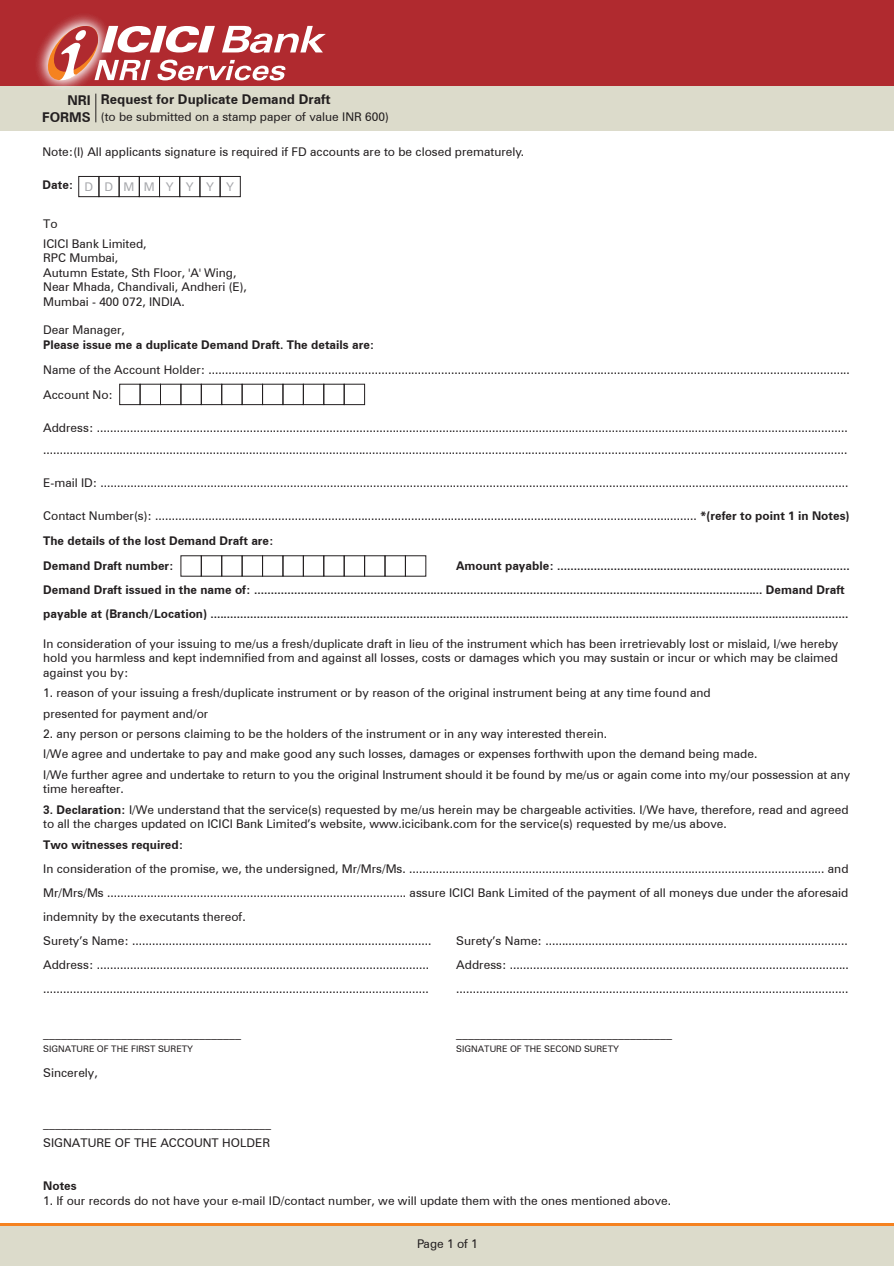
<style>
.page{position:relative;width:894px;height:1266px;background:#fff}
.page>*{position:absolute;margin:0;border:0;box-sizing:border-box;transform-origin:0 0}
.t1{font:700 13.5px/16.5px "Zurich BT";color:#231f20;text-align:right}
.t2{font:12px/14.4px "Zurich BT";color:#231f20}
.t3{font:700 12px/24px "Zurich BT";color:#231f20}
.t4{font:12px "Zurich BT";color:#a8a9ad}
.t5{font:9px "Zurich BT";color:#231f20}
.s1{font-weight:700;color:#231f20}
.s2{font-weight:700}
</style>
<div class="page">
<div style="left:0;top:0;width:894px;height:86px;background:#b02a2f"></div>
<div style="left:0;top:86px;width:894px;height:45px;background:#dcdbcb"></div>
<div style="left:0;top:1225px;width:894px;height:40px;background:#dcdbcb"></div>
<hr style="left:0;top:1222px;width:894px;height:3px;background:#f58220">
<div style="left:79px;top:176px;width:20px;height:21px;border:1px solid #231f20"></div>
<div style="left:99px;top:176px;width:20px;height:21px;border:1px solid #231f20"></div>
<div style="left:119px;top:176px;width:21px;height:21px;border:1px solid #231f20"></div>
<div style="left:139px;top:176px;width:21px;height:21px;border:1px solid #231f20"></div>
<div style="left:159px;top:176px;width:21px;height:21px;border:1px solid #231f20"></div>
<div style="left:179px;top:176px;width:21px;height:21px;border:1px solid #231f20"></div>
<div style="left:200px;top:176px;width:20px;height:21px;border:1px solid #231f20"></div>
<div style="left:220px;top:176px;width:21px;height:21px;border:1px solid #231f20"></div>
<img style="left:37px;top:15px;width:64px;height:83px">
<svg style="left:44px;top:22px;width:282px;height:62px"></svg>
<div style="left:119px;top:384px;width:21px;height:21px;border:1px solid #231f20"></div>
<div style="left:140px;top:384px;width:21px;height:21px;border:1px solid #231f20"></div>
<div style="left:160px;top:384px;width:21px;height:21px;border:1px solid #231f20"></div>
<div style="left:262px;top:384px;width:21px;height:21px;border:1px solid #231f20"></div>
<div style="left:242px;top:384px;width:21px;height:21px;border:1px solid #231f20"></div>
<div style="left:201px;top:384px;width:21px;height:21px;border:1px solid #231f20"></div>
<div style="left:283px;top:384px;width:21px;height:21px;border:1px solid #231f20"></div>
<div style="left:303px;top:384px;width:21px;height:21px;border:1px solid #231f20"></div>
<div style="left:344px;top:384px;width:21px;height:21px;border:1px solid #231f20"></div>
<div style="left:201px;top:555px;width:21px;height:21px;border:1px solid #231f20"></div>
<div style="left:242px;top:555px;width:21px;height:21px;border:1px solid #231f20"></div>
<div style="left:303px;top:555px;width:21px;height:21px;border:1px solid #231f20"></div>
<div style="left:262px;top:555px;width:21px;height:21px;border:1px solid #231f20"></div>
<div style="left:283px;top:555px;width:21px;height:21px;border:1px solid #231f20"></div>
<div style="left:344px;top:555px;width:21px;height:21px;border:1px solid #231f20"></div>
<div style="left:364px;top:555px;width:21px;height:21px;border:1px solid #231f20"></div>
<div style="left:385px;top:555px;width:21px;height:21px;border:1px solid #231f20"></div>
<svg style="left:95px;top:94px;width:1px;height:28px"></svg>
<p class="t1" style="left:101px;top:91px;width:231px">Request for Duplicate Demand Draft</p>
<p class="t2" style="left:101px;top:109px;width:290px">(to be submitted on a stamp paper of value INR 600)</p>
<p class="t2" style="left:42px;top:144px;width:483px">Note:(I) All applicants signature is required if FD accounts are to be closed prematurely.</p>
<p class="t1" style="left:42px;top:92px;width:50px">NRI<br>FORMS</p>
<p class="t4" style="left:43px;top:179px;width:193px"><span class="s1">Date:</span> D D M M Y Y Y Y</p>
<p class="t2" style="left:43px;top:213px;width:105px;line-height:20.4px">To<br>ICICI Bank Limited,</p>
<p class="t2" style="left:43px;top:251px;width:205px">RPC Mumbai,<br>Autumn Estate, Sth Floor, 'A' Wing,<br>Near Mhada, Chandivali, Andheri (E),<br>Mumbai - 400 072, INDIA.</p>
<p class="t2" style="left:43px;top:323px;width:83px">Dear Manager,</p>
<p class="t3" style="left:43px;top:332px;width:333px">Please issue me a duplicate Demand Draft. The details are:</p>
<p class="t2" style="left:43px;top:357px;width:808px;line-height:24.9px">Name of the Account Holder: .................................................................................................................................................................................................<br>Account No:</p>
<p class="t2" style="left:43px;top:416px;width:806px;line-height:22.5px">Address: .................................................................................................................................................................................................................................. ..................................................................................................................................................................................................................................................</p>
<p class="t2" style="left:43px;top:475px;width:807px">E-mail ID: .................................................................................................................................................................................................................................</p>
<p class="t2" style="left:43px;top:503px;width:808px;line-height:24.9px">Contact Number(s): ................................................................................................................................................................... <span class="s2">*(refer to point 1 in Notes)<br>The details of the lost Demand Draft are:<br>Demand Draft number:</span></p>
<p class="t3" style="left:43px;top:553px;width:808px;text-indent:413px">Amount payable: ........................................................................................<br>Demand Draft issued in the name of: ......................................................................................................................................................... Demand Draft payable at (Branch/Location) ................................................................................................................................................................................................</p>
<p class="t2" style="left:43px;top:636px;width:797px;text-align:justify">In consideration of your issuing to me/us a fresh/duplicate draft in lieu of the instrument which has been irretrievably lost or mislaid, I/we hereby hold you harmless and kept indemnified from and against all losses, costs or damages which you may sustain or incur or which may be claimed against you by:</p>
<p class="t2" style="left:43px;top:682px;width:669px;line-height:20.4px">1. reason of your issuing a fresh/duplicate instrument or by reason of the original instrument being at any time found and presented for payment and/or</p>
<p class="t2" style="left:43px;top:723px;width:809px;line-height:20.4px">2. any person or persons claiming to be the holders of the instrument or in any way interested therein.<br>I/We agree and undertake to pay and make good any such losses, damages or expenses forthwith upon the demand being made.<br>I/We further agree and undertake to return to you the original Instrument should it be found by me/us or again come into my/our possession at any</p>
<p class="t2" style="left:43px;top:781px;width:82px">time hereafter.</p>
<p class="t2" style="left:43px;top:802px;width:807px"><span class="s2">3. Declaration:</span> I/We understand that the service(s) requested by me/us herein may be chargeable activities. I/We have, therefore, read and agreed to all the charges updated on ICICI Bank Limited’s website, www.icicibank.com for the service(s) requested by me/us above.</p>
<p class="t3" style="left:43px;top:832px;width:142px">Two witnesses required:</p>
<p class="t2" style="left:43px;top:856px;width:807px;line-height:24px">In consideration of the promise, we, the undersigned, Mr/Mrs/Ms. ............................................................................................................................. and Mr/Mrs/Ms .......................................................................................... assure ICICI Bank Limited of the payment of all moneys due under the aforesaid indemnity by the executants thereof.<br>Surety’s Name: ..........................................................................................</p>
<p class="t2" style="left:456px;top:933px;width:393px">Surety’s Name: ...........................................................................................</p>
<p class="t2" style="left:43px;top:957px;width:388px">Address: ....................................................................................................</p>
<p class="t2" style="left:456px;top:957px;width:394px">Address: ......................................................................................................</p>
<p class="t2" style="left:43px;top:981px;width:387px">....................................................................................................................</p>
<p class="t2" style="left:456px;top:981px;width:394px">......................................................................................................................</p>
<p class="t2" style="left:43px;top:1025px;width:200px">_________________________________</p>
<p class="t2" style="left:456px;top:1025px;width:217px">____________________________________</p>
<p class="t5" style="left:43px;top:1043px;width:151px">SIGNATURE OF THE FIRST SURETY</p>
<p class="t5" style="left:456px;top:1043px;width:164px">SIGNATURE OF THE SECOND SURETY</p>
<p class="t2" style="left:43px;top:1065px;width:56px">Sincerely,</p>
<p class="t2" style="left:43px;top:1112px;width:230px;line-height:20.4px">______________________________________<br>SIGNATURE OF THE ACCOUNT HOLDER</p>
<p class="t3" style="left:43px;top:1173px;width:35px">Notes</p>
<p class="t2" style="left:43px;top:1193px;width:629px">1. If our records do not have your e-mail ID/contact number, we will update them with the ones mentioned above.</p>
<p class="t2" style="left:417px;top:1236px;width:62px">Page 1 of 1</p>
</div>
